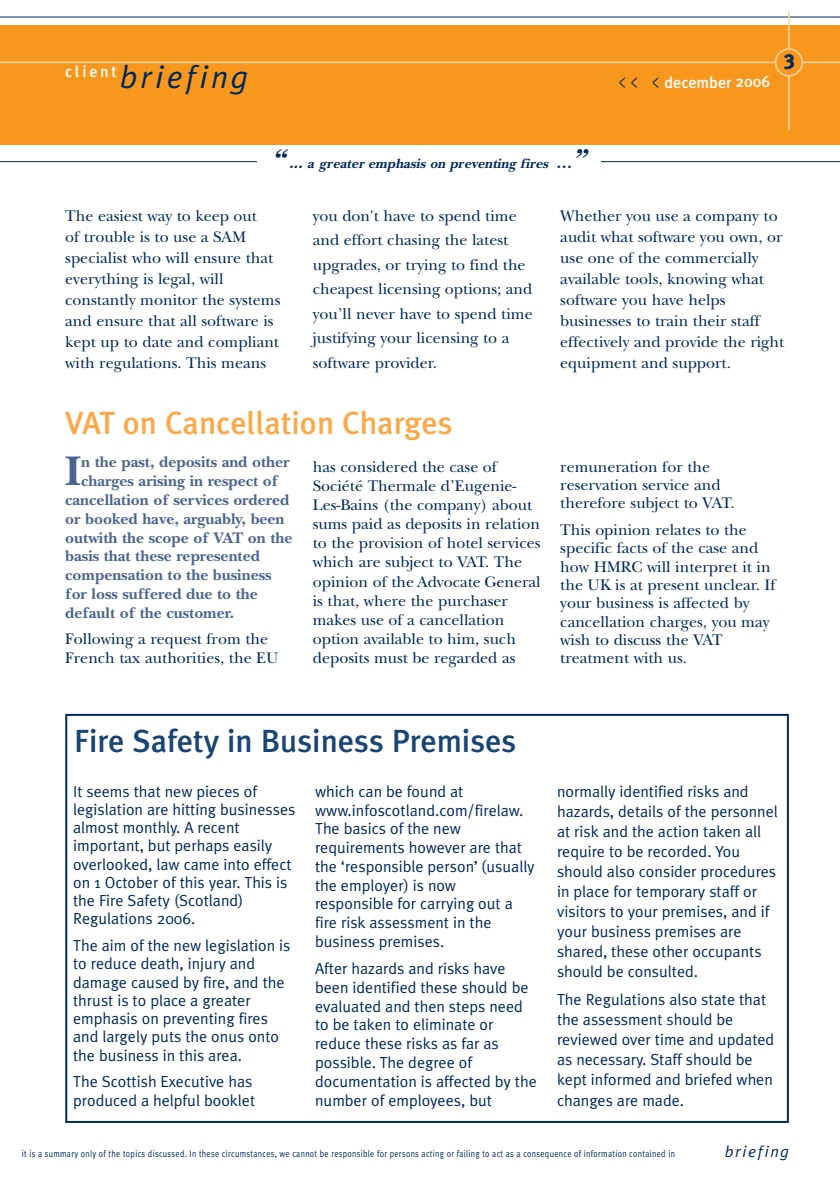
<style>
.page{position:relative;width:840px;height:1191px;background:#fff}
.page>*{position:absolute;margin:0;border:0;box-sizing:border-box;transform-origin:0 0}
.t1{font:700 43.2px "New Baskerville";color:#4b648f}
.t2{font:500 32px "Meta Plus";color:#194574}
.t3{font:500 32px "Meta Plus";color:#faa94a}
.t4{font:italic 32px "Meta Plus Normal";letter-spacing:.11em;color:#00295c}
.t5{font:500 20px "Meta Plus";color:#00295c}
.t6{font:16px/18.8px "Meta Plus Normal";color:#00295c}
.t7{font:16px/21px "New Baskerville";color:#00295c}
.t8{font:700 16px "New Baskerville";color:#4b648f}
.t9{font:500 16px "Meta Plus";color:#fff}
.t10{font:italic 16px "Meta Plus Normal";letter-spacing:.11em;color:#00295c}
.t11{font:italic 700 14px "New Baskerville";letter-spacing:.005em;color:#00295c}
.t12{font:9.6px "Meta Plus Normal";letter-spacing:.035em;color:#00295c;scale:.84 1}
.s1{font-size:28px}
.s2{font-size:16px}
.s3{font-family:"Frutiger";font-weight:300;font-size:21px;color:#00295c}
</style>
<div class="page">
<div style="left:65px;top:714px;width:723px;height:409px;border:2px solid #00295c"></div>
<div style="left:0;top:26px;width:839px;height:119px;background:#f7971d"></div>
<hr style="left:0;top:17px;width:839px;height:1px;background:#00295c">
<hr style="left:0;top:161px;width:839px;height:1px;background:#00295c">
<hr style="left:0;top:62px;width:839px;height:1px;background:#fdd19e">
<hr style="left:787px;top:11px;width:2px;height:119px;background:#fdd19e">
<svg style="left:774px;top:48px;width:28px;height:29px"></svg>
<div style="left:256px;top:149px;width:344px;height:54px;background:#fff"></div>
<h2 class="t4" style="left:65px;top:58px;width:184px"><sup>client</sup>briefing</h2>
<p class="t11" style="left:271px;top:158px;width:321px"><span class="s1">“</span><span class="s2">...</span> a greater emphasis on preventing fires <span class="s2">...</span><span class="s1">”</span></p>
<p class="t9" style="left:618px;top:73px;width:153px"><span class="s3">&lt; &lt; &lt;</span> december 2006</p>
<p class="t5" style="left:783px;top:46px;width:12px">3</p>
<p class="t7" style="left:65px;top:207px;width:217px">The easiest way to keep out<br>of trouble is to use a SAM specialist who will ensure that everything is legal, will constantly monitor the systems and ensure that all software is kept up to date and compliant with regulations. This means</p>
<p class="t7" style="left:312px;top:205px;width:221px;line-height:24.6px">you don't have to spend time and effort chasing the latest upgrades, or trying to find the cheapest licensing options; and you’ll never have to spend time justifying your licensing to a software provider.</p>
<p class="t7" style="left:560px;top:207px;width:225px">Whether you use a company to audit what software you own, or use one of the commercially available tools, knowing what software you have helps businesses to train their staff effectively and provide the right equipment and support.</p>
<h2 class="t3" style="left:65px;top:404px;width:388px">VAT on Cancellation Charges</h2>
<h1 class="t1" style="left:65px;top:457px;width:18px">I</h1>
<p class="t8" style="left:81px;top:457px;width:210px">n the past, deposits and other</p>
<p class="t8" style="left:81px;top:476px;width:198px">charges arising in respect of</p>
<p class="t8" style="left:65px;top:494px;width:225px">cancellation of services ordered</p>
<p class="t8" style="left:65px;top:513px;width:221px">or booked have, arguably, been</p>
<p class="t8" style="left:65px;top:532px;width:228px">outwith the scope of VAT on the</p>
<p class="t8" style="left:65px;top:551px;width:196px">basis that these represented</p>
<p class="t8" style="left:65px;top:570px;width:208px">compensation to the business</p>
<p class="t8" style="left:65px;top:588px;width:194px">for loss suffered due to the</p>
<p class="t8" style="left:65px;top:607px;width:170px">default of the customer.</p>
<p class="t7" style="left:65px;top:631px;width:215px;line-height:18.8px">Following a request from the<br>French tax authorities, the EU</p>
<p class="t7" style="left:312px;top:458px;width:229px;line-height:19.2px">has considered the case of<br>Société Thermale d’Eugenie-<br>Les-Bains (the company) about sums paid as deposits in relation to the provision of hotel services which are subject to VAT. The opinion of the Advocate General is that, where the purchaser makes use of a cancellation option available to him, such deposits must be regarded as</p>
<p class="t7" style="left:560px;top:459px;width:176px;line-height:18.4px">remuneration for the reservation service and therefore subject to VAT.</p>
<p class="t7" style="left:560px;top:522px;width:216px;line-height:18.4px">This opinion relates to the specific facts of the case and how HMRC will interpret it in the UK is at present unclear. If your business is affected by cancellation charges, you may wish to discuss the VAT treatment with us.</p>
<h2 class="t2" style="left:74px;top:722px;width:443px">Fire Safety in Business Premises</h2>
<p class="t6" style="left:73px;top:782px;width:224px;line-height:18.2px">It seems that new pieces of legislation are hitting businesses almost monthly. A recent important, but perhaps easily overlooked, law came into effect on 1 October of this year. This is the Fire Safety (Scotland)<br>Regulations 2006.</p>
<p class="t6" style="left:73px;top:936px;width:219px;line-height:18.2px">The aim of the new legislation is to reduce death, injury and damage caused by fire, and the thrust is to place a greater emphasis on preventing fires and largely puts the onus onto the business in this area.</p>
<p class="t6" style="left:73px;top:1072px;width:183px;line-height:18.2px">The Scottish Executive has produced a helpful booklet</p>
<p class="t6" style="left:315px;top:782px;width:221px">which can be found at www.infoscotland.com/firelaw.<br>The basics of the new requirements however are that the ‘responsible person’ (usually the employer) is now responsible for carrying out a fire risk assessment in the business premises.</p>
<p class="t6" style="left:315px;top:959px;width:223px">After hazards and risks have been identified these should be evaluated and then steps need to be taken to eliminate or reduce these risks as far as possible. The degree of documentation is affected by the number of employees, but</p>
<p class="t6" style="left:556px;top:781px;width:222px;line-height:20px">normally identified risks and hazards, details of the personnel at risk and the action taken all require to be recorded. You should also consider procedures in place for temporary staff or visitors to your premises, and if your business premises are shared, these other occupants should be consulted.</p>
<p class="t6" style="left:556px;top:990px;width:219px;line-height:20px">The Regulations also state that the assessment should be reviewed over time and updated as necessary. Staff should be kept informed and briefed when changes are made.</p>
<p class="t12" style="left:22px;top:1148px;width:778px">it is a summary only of the topics discussed. In these circumstances, we cannot be responsible for persons acting or failing to act as a consequence of information contained in</p>
<p class="t10" style="left:724px;top:1142px;width:66px">briefing</p>
</div>
